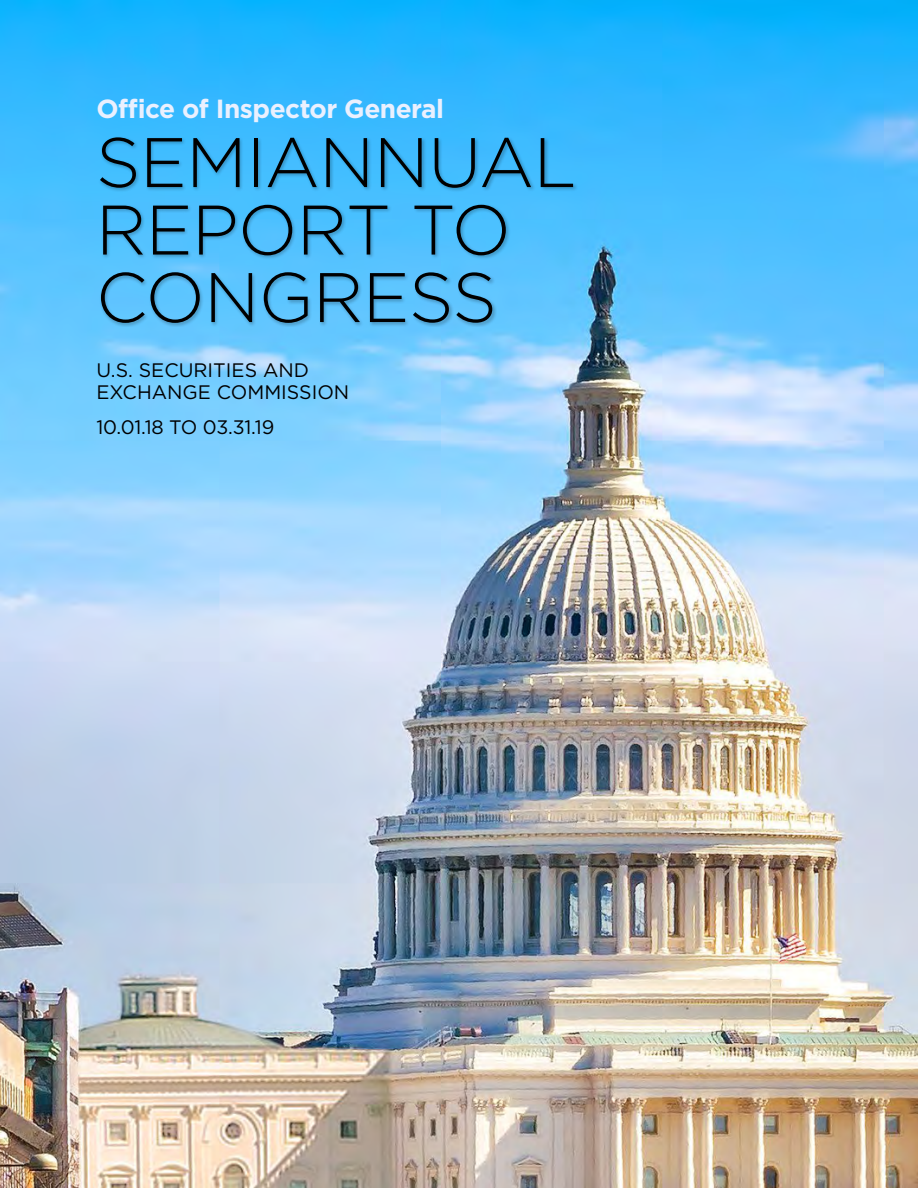
<style>
.page{position:relative;width:918px;height:1188px;background:#fff}
.page>*{position:absolute;margin:0;border:0;box-sizing:border-box;transform-origin:0 0}
.t1{font:300 69.9px "Gotham HTF";letter-spacing:-.01em;color:#000}
.t2{font:700 26.25px "Gotham HTF";letter-spacing:-.02em;color:#eaf0fe}
.t3{font:19.5px "Gotham HTF";color:#000}
</style>
<div class="page">
<img style="left:0;top:0;width:918px;height:1188px">
<div style="left:98px;top:137px;width:480px;height:190px;background:#000;opacity:.25"></div>
<p class="t2" style="left:96px;top:94px;width:349px">Office of Inspector General</p>
<p class="t1" style="left:96px;top:124px;width:482px">SEMIANNUAL</p>
<p class="t1" style="left:96px;top:192px;width:417px">REPORT TO</p>
<p class="t1" style="left:96px;top:259px;width:403px">CONGRESS</p>
<p class="t3" style="left:96px;top:359px;width:214px">U.S. SECURITIES AND</p>
<p class="t3" style="left:96px;top:381px;width:254px">EXCHANGE COMMISSION</p>
<p class="t3" style="left:96px;top:416px;width:179px">10.01.18 TO 03.31.19</p>
</div>
